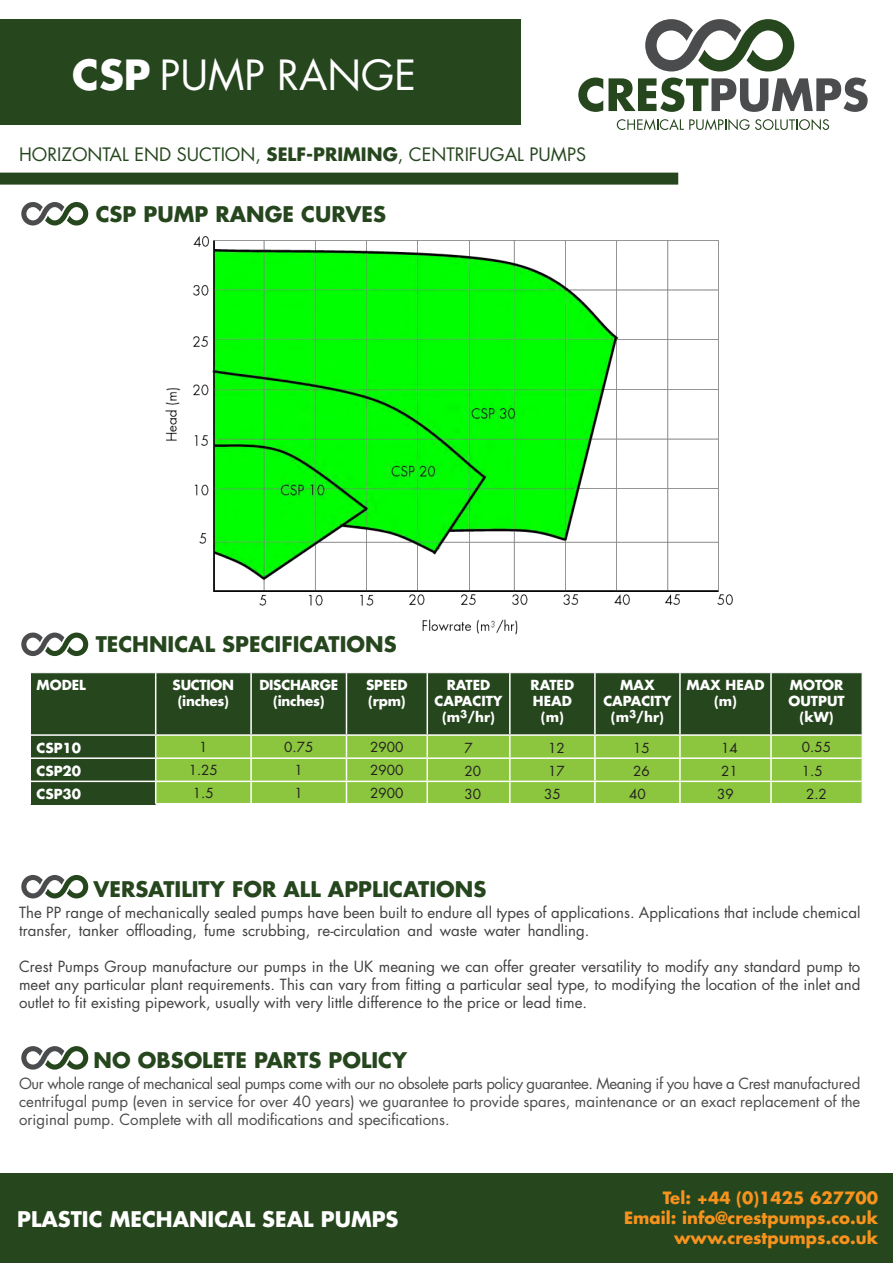
<style>
.page{position:relative;width:893px;height:1263px;background:#fff}
.page>*{position:absolute;margin:0;border:0;box-sizing:border-box;transform-origin:0 0}
.t1{font:40.5px "Futura Std";color:#fff}
.t2{font:700 21px "Futura Std";color:#26461e}
.t3{font:700 21px "Futura Std";color:#fff}
.t4{font:18px "Futura Std";color:#26461e}
.t5{font:700 16.5px/19.8px "Futura Std";color:#f7931d;text-align:right}
.t6{font:15px/18px "Futura Std";color:#404040}
.t7{font:15px/18px "Futura Std";color:#4b4c4d;text-align:justify}
.t8{font:700 13.5px/16.2px "Futura Std";color:#fff;text-align:center}
.t9{font:13.5px "Futura Std";color:#231f20}
.t10{font:700 13.5px/16.2px "Futura Std";letter-spacing:-.02em;color:#fff;text-align:center}
.s1{font-weight:700}
</style>
<div class="page">
<img style="left:165px;top:236px;width:568px;height:399px">
<svg style="left:578px;top:78px;width:290px;height:34px"></svg>
<svg style="left:617px;top:119px;width:212px;height:11px"></svg>
<svg style="left:645px;top:19px;width:149px;height:53px"></svg>
<div style="left:0;top:19px;width:521px;height:105px;background:#26461e"></div>
<div style="left:0;top:173px;width:678px;height:12px;background:#26461e"></div>
<div style="left:0;top:1174px;width:893px;height:89px;background:#26461e"></div>
<svg style="left:21px;top:202px;width:67px;height:23px"></svg>
<svg style="left:21px;top:632px;width:67px;height:24px"></svg>
<div style="left:31px;top:673px;width:831px;height:131px;background:#26461e"></div>
<div style="left:156px;top:736px;width:706px;height:67px;background:#8bc63e"></div>
<hr style="left:155px;top:673px;width:1px;height:61px;background:#fff">
<hr style="left:250px;top:673px;width:2px;height:61px;background:#fff">
<hr style="left:346px;top:673px;width:1px;height:61px;background:#fff">
<hr style="left:427px;top:673px;width:1px;height:61px;background:#fff">
<hr style="left:509px;top:673px;width:2px;height:61px;background:#fff">
<hr style="left:594px;top:673px;width:2px;height:61px;background:#fff">
<hr style="left:679px;top:673px;width:2px;height:61px;background:#fff">
<hr style="left:770px;top:673px;width:2px;height:61px;background:#fff">
<hr style="left:31px;top:734px;width:125px;height:2px;background:#fff">
<hr style="left:156px;top:734px;width:95px;height:2px;background:#fff">
<hr style="left:251px;top:734px;width:95px;height:2px;background:#fff">
<hr style="left:250px;top:736px;width:2px;height:21px;background:#fff">
<hr style="left:346px;top:734px;width:81px;height:2px;background:#fff">
<hr style="left:427px;top:734px;width:83px;height:2px;background:#fff">
<hr style="left:510px;top:734px;width:85px;height:2px;background:#fff">
<hr style="left:509px;top:736px;width:2px;height:21px;background:#fff">
<hr style="left:595px;top:734px;width:85px;height:2px;background:#fff">
<hr style="left:594px;top:736px;width:2px;height:21px;background:#fff">
<hr style="left:680px;top:734px;width:91px;height:2px;background:#fff">
<hr style="left:679px;top:736px;width:2px;height:21px;background:#fff">
<hr style="left:771px;top:734px;width:91px;height:2px;background:#fff">
<hr style="left:770px;top:736px;width:2px;height:21px;background:#fff">
<hr style="left:31px;top:757px;width:125px;height:2px;background:#fff">
<hr style="left:156px;top:757px;width:95px;height:2px;background:#fff">
<hr style="left:251px;top:757px;width:95px;height:2px;background:#fff">
<hr style="left:250px;top:759px;width:2px;height:22px;background:#fff">
<hr style="left:346px;top:757px;width:81px;height:2px;background:#fff">
<hr style="left:427px;top:757px;width:83px;height:2px;background:#fff">
<hr style="left:510px;top:757px;width:85px;height:2px;background:#fff">
<hr style="left:509px;top:759px;width:2px;height:22px;background:#fff">
<hr style="left:595px;top:757px;width:85px;height:2px;background:#fff">
<hr style="left:594px;top:759px;width:2px;height:22px;background:#fff">
<hr style="left:680px;top:757px;width:91px;height:2px;background:#fff">
<hr style="left:679px;top:759px;width:2px;height:22px;background:#fff">
<hr style="left:771px;top:757px;width:91px;height:2px;background:#fff">
<hr style="left:770px;top:759px;width:2px;height:22px;background:#fff">
<hr style="left:31px;top:781px;width:125px;height:1px;background:#fff">
<hr style="left:156px;top:781px;width:95px;height:1px;background:#fff">
<svg style="left:155px;top:736px;width:1px;height:68px"></svg>
<hr style="left:251px;top:781px;width:95px;height:1px;background:#fff">
<hr style="left:250px;top:782px;width:2px;height:22px;background:#fff">
<hr style="left:346px;top:781px;width:81px;height:1px;background:#fff">
<svg style="left:346px;top:736px;width:1px;height:68px"></svg>
<hr style="left:427px;top:781px;width:83px;height:1px;background:#fff">
<svg style="left:427px;top:736px;width:1px;height:68px"></svg>
<hr style="left:510px;top:781px;width:85px;height:1px;background:#fff">
<hr style="left:509px;top:782px;width:2px;height:22px;background:#fff">
<hr style="left:595px;top:781px;width:85px;height:1px;background:#fff">
<hr style="left:594px;top:782px;width:2px;height:22px;background:#fff">
<hr style="left:680px;top:781px;width:91px;height:1px;background:#fff">
<hr style="left:679px;top:782px;width:2px;height:22px;background:#fff">
<hr style="left:771px;top:781px;width:91px;height:1px;background:#fff">
<hr style="left:770px;top:782px;width:2px;height:22px;background:#fff">
<svg style="left:21px;top:875px;width:67px;height:23px"></svg>
<svg style="left:21px;top:1046px;width:67px;height:24px"></svg>
<h1 class="t1" style="left:72px;top:49px;width:345px"><span class="s1">CSP</span> PUMP RANGE</h1>
<p class="t4" style="left:19px;top:143px;width:568px">HORIZONTAL END SUCTION, <span class="s1">SELF-PRIMING</span>, CENTRIFUGAL PUMPS</p>
<h2 class="t2" style="left:96px;top:200px;width:292px">CSP PUMP RANGE CURVES</h2>
<h2 class="t2" style="left:96px;top:630px;width:302px">TECHNICAL SPECIFICATIONS</h2>
<p class="t8" style="left:36px;top:676px;width:51px">MODEL</p>
<p class="t10" style="left:173px;top:676px;width:63px">SUCTION (inches)</p>
<p class="t10" style="left:259px;top:676px;width:80px">DISCHARGE (inches)</p>
<p class="t8" style="left:366px;top:676px;width:43px;text-align:left">SPEED (rpm)</p>
<p class="t8" style="left:435px;top:676px;width:70px">RATED<br>CAPACITY (m<sup>3</sup>/hr)</p>
<p class="t8" style="left:530px;top:676px;width:45px">RATED<br>HEAD (m)</p>
<p class="t8" style="left:603px;top:676px;width:70px">MAX<br>CAPACITY (m<sup>3</sup>/hr)</p>
<p class="t8" style="left:686px;top:676px;width:80px">MAX HEAD (m)</p>
<p class="t8" style="left:788px;top:676px;width:58px">MOTOR<br>OUTPUT (kW)</p>
<p class="t8" style="left:36px;top:739px;width:46px">CSP10</p>
<p class="t9" style="left:199px;top:739px;width:10px">1</p>
<p class="t9" style="left:284px;top:739px;width:31px">0.75</p>
<p class="t9" style="left:370px;top:739px;width:35px">2900</p>
<p class="t9" style="left:464px;top:739px;width:10px">7</p>
<p class="t9" style="left:548px;top:739px;width:18px">12</p>
<p class="t9" style="left:633px;top:739px;width:18px">15</p>
<p class="t9" style="left:721px;top:739px;width:18px">14</p>
<p class="t9" style="left:802px;top:739px;width:31px">0.55</p>
<p class="t8" style="left:36px;top:762px;width:46px">CSP20</p>
<p class="t9" style="left:189px;top:762px;width:31px">1.25</p>
<p class="t9" style="left:295px;top:762px;width:10px">1</p>
<p class="t9" style="left:370px;top:762px;width:35px">2900</p>
<p class="t9" style="left:464px;top:762px;width:18px">20</p>
<p class="t9" style="left:548px;top:762px;width:18px">17</p>
<p class="t9" style="left:633px;top:762px;width:18px">26</p>
<p class="t9" style="left:721px;top:762px;width:18px">21</p>
<p class="t9" style="left:802px;top:762px;width:22px">1.5</p>
<p class="t8" style="left:36px;top:785px;width:46px">CSP30</p>
<p class="t9" style="left:193px;top:785px;width:22px">1.5</p>
<p class="t9" style="left:295px;top:785px;width:10px">1</p>
<p class="t9" style="left:370px;top:785px;width:35px">2900</p>
<p class="t9" style="left:464px;top:785px;width:18px">30</p>
<p class="t9" style="left:544px;top:785px;width:18px">35</p>
<p class="t9" style="left:629px;top:785px;width:18px">40</p>
<p class="t9" style="left:717px;top:785px;width:18px">39</p>
<p class="t9" style="left:806px;top:785px;width:22px">2.2</p>
<h2 class="t2" style="left:94px;top:875px;width:394px">VERSATILITY FOR ALL APPLICATIONS</h2>
<p class="t6" style="left:19px;top:904px;width:843px">The PP range of mechanically sealed pumps have been built to endure all types of applications. Applications that include chemical transfer, tanker offloading, fume scrubbing, re-circulation and waste water handling.</p>
<p class="t6" style="left:19px;top:958px;width:843px;text-align:justify">Crest Pumps Group manufacture our pumps in the UK meaning we can offer greater versatility to modify any standard pump to meet any particular plant requirements. This can vary from fitting a particular seal type, to modifying the location of the inlet and outlet to fit existing pipework, usually with very little difference to the price or lead time.</p>
<h2 class="t2" style="left:94px;top:1046px;width:315px">NO OBSOLETE PARTS POLICY</h2>
<p class="t7" style="left:19px;top:1075px;width:843px">Our whole range of mechanical seal pumps come with our no obsolete parts policy guarantee. Meaning if you have a Crest manufactured centrifugal pump (even in service for over 40 years) we guarantee to provide spares, maintenance or an exact replacement of the original pump. Complete with all modifications and specifications.</p>
<h2 class="t3" style="left:17px;top:1205px;width:383px">PLASTIC MECHANICAL SEAL PUMPS</h2>
<p class="t5" style="left:624px;top:1188px;width:255px">Tel: +44 (0)1425 627700<br>Email: info@crestpumps.co.uk www.crestpumps.co.uk</p>
</div>
